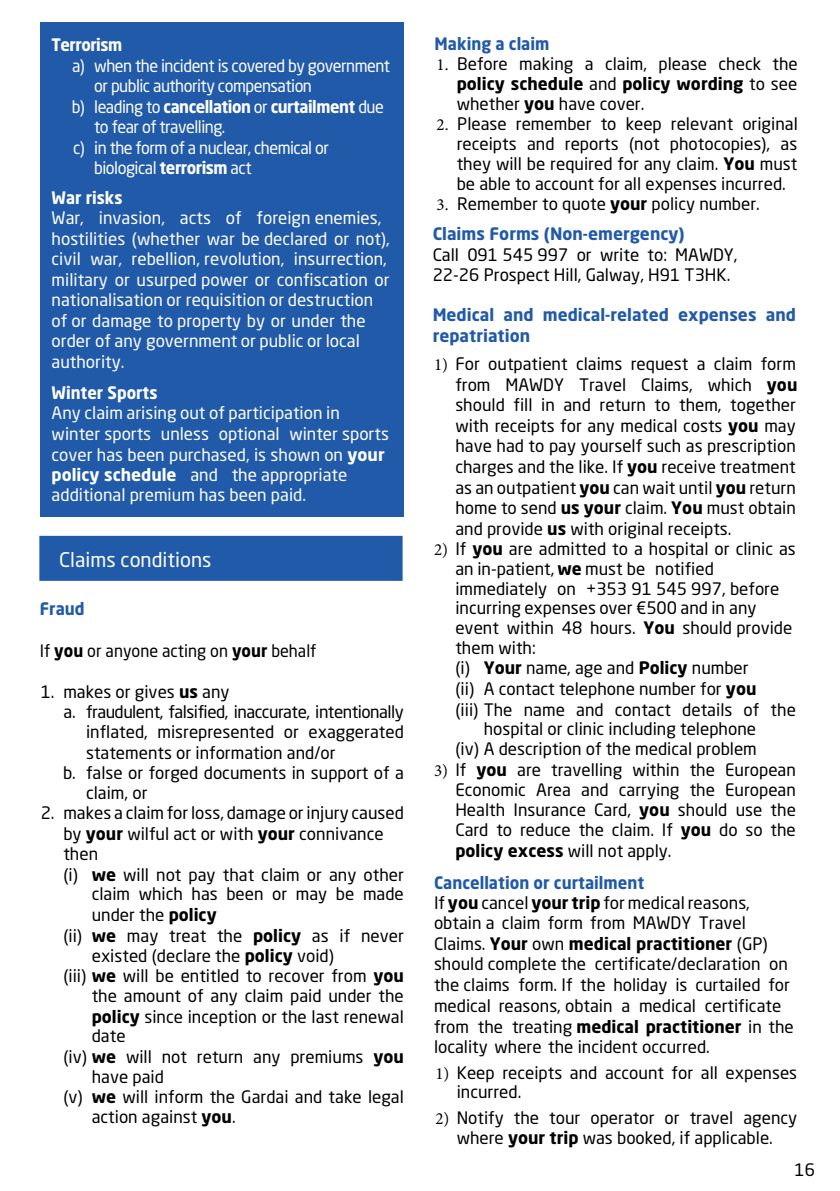
<style>
.page{position:relative;width:840px;height:1191px;background:#fff}
.page>*{position:absolute;margin:0;border:0;box-sizing:border-box;transform-origin:0 0}
.t1{font:20px "Neo Sans W1 G";color:#fff}
.t2{font:17px/20px "Neo Sans Pro";color:#000}
.t3{font:17px "Neo Sans W1 G";color:#000}
.t4{font:17px/20.4px "Neo Sans W1 G";color:#fff}
.t5{font:17px "Neo Sans Pro";letter-spacing:-.03em;color:#fff;scale:.95 1}
.t6{font:700 17px/20.4px "Neo Sans Pro";color:#215aa8}
.t7{font:700 17px "Neo Sans Pro";letter-spacing:-.03em;color:#fff;scale:.95 1}
.t8{font:17px "Neo Sans W1 G";letter-spacing:-.03em;color:#000}
.t9{font:17px "Neo Sans W1 G";color:#000;scale:.95 1}
.t10{font:700 17px "Neo Sans W1 G";color:#fff;scale:.95 1}
.t11{font:700 17px "Neo Sans W1 G";color:#215aa8;scale:.96 1}
.s1{font-weight:400}
.s2{font-weight:700}
.s3{font-family:"Minion Pro"}
.s4{font-weight:700;color:#215aa8}
.s5{font-family:"Neo Sans Pro"}
</style>
<div class="page">
<div style="left:40px;top:22px;width:363px;height:494px;background:#215aa8"></div>
<div style="left:39px;top:536px;width:363px;height:45px;background:#215aa8"></div>
<p class="t7" style="left:51px;top:34px;width:76px">Terrorism</p>
<p class="t5" style="left:72px;top:55px;width:336px">a) when the incident is covered by government</p>
<p class="t5" style="left:94px;top:76px;width:230px">or public authority compensation</p>
<p class="t7" style="left:72px;top:95px;width:330px"><span class="s1">b) leading to</span> cancellation <span class="s1">or</span> curtailment <span class="s1">due</span></p>
<p class="t5" style="left:94px;top:116px;width:139px">to fear of travelling.</p>
<p class="t5" style="left:73px;top:137px;width:271px">c) in the form of a nuclear, chemical or</p>
<p class="t5" style="left:94px;top:157px;width:167px">biological <span class="s2">terrorism</span> act</p>
<p class="t10" style="left:52px;top:187px;width:76px">War risks</p>
<p class="t4" style="left:52px;top:207px;width:339px">War, invasion, acts of foreign enemies, hostilities (whether war be declared or not), civil war, rebellion, revolution, insurrection, military or usurped power or confiscation or nationalisation or requisition or destruction of or damage to property by or under the order of any government or public or local authority.</p>
<p class="t10" style="left:52px;top:382px;width:113px">Winter Sports</p>
<p class="t4" style="left:52px;top:402px;width:338px">Any claim arising out of participation in winter sports unless optional winter sports cover has been purchased, is shown on <span class="s2">your policy schedule</span> and the appropriate additional premium has been paid.</p>
<p class="t1" style="left:59px;top:547px;width:154px">Claims conditions</p>
<p class="t11" style="left:40px;top:598px;width:48px">Fraud</p>
<p class="t9" style="left:40px;top:640px;width:292px">If <span class="s2">you</span> or anyone acting on <span class="s2">your</span> behalf</p>
<p class="t3" style="left:41px;top:681px;width:190px">1. makes or gives <span class="s2">us</span> any</p>
<p class="t8" style="left:63px;top:701px;width:342px">a. fraudulent, falsified, inaccurate, intentionally</p>
<p class="t3" style="left:86px;top:721px;width:319px">inflated, misrepresented or exaggerated</p>
<p class="t3" style="left:86px;top:742px;width:251px">statements or information and/or</p>
<p class="t3" style="left:63px;top:762px;width:342px">b. false or forged documents in support of a</p>
<p class="t3" style="left:86px;top:782px;width:63px">claim, or</p>
<p class="t3" style="left:41px;top:802px;width:364px">2. makes a claim for loss, damage or injury caused</p>
<p class="t3" style="left:63px;top:823px;width:321px">by <span class="s2">your</span> wilful act or with <span class="s2">your</span> connivance</p>
<p class="t3" style="left:63px;top:843px;width:36px">then</p>
<p class="t3" style="left:63px;top:864px;width:342px">(i) <span class="s2">we</span> will not pay that claim or any other</p>
<p class="t3" style="left:92px;top:883px;width:313px">claim which has been or may be made</p>
<p class="t3" style="left:92px;top:904px;width:126px">under the <span class="s2">policy</span></p>
<p class="t3" style="left:63px;top:925px;width:342px">(ii) <span class="s2">we</span> may treat the <span class="s2">policy</span> as if never</p>
<p class="t3" style="left:92px;top:945px;width:243px">existed (declare the <span class="s2">policy</span> void)</p>
<p class="t3" style="left:63px;top:965px;width:342px">(iii) <span class="s2">we</span> will be entitled to recover from <span class="s2">you</span></p>
<p class="t3" style="left:92px;top:985px;width:313px">the amount of any claim paid under the</p>
<p class="t3" style="left:92px;top:1006px;width:313px"><span class="s2">policy</span> since inception or the last renewal</p>
<p class="t3" style="left:92px;top:1025px;width:35px">date</p>
<p class="t3" style="left:63px;top:1046px;width:342px">(iv) <span class="s2">we</span> will not return any premiums <span class="s2">you</span></p>
<p class="t3" style="left:92px;top:1066px;width:74px">have paid</p>
<p class="t3" style="left:63px;top:1086px;width:342px">(v) <span class="s2">we</span> will inform the Gardai and take legal</p>
<p class="t3" style="left:92px;top:1106px;width:145px">action against <span class="s2">you</span>.</p>
<p class="t11" style="left:434px;top:33px;width:121px">Making a claim</p>
<p class="t2" style="left:456px;top:53px;width:342px;text-align:justify;text-indent:-20px"><span class="s3">1.</span> Before making a claim, please check the <span class="s2">policy schedule</span> and <span class="s2">policy wording</span> to see whether <span class="s2">you</span> have cover.</p>
<p class="t2" style="left:456px;top:113px;width:342px;text-align:justify;text-indent:-20px"><span class="s3">2.</span> Please remember to keep relevant original receipts and reports (not photocopies), as they will be required for any claim. <span class="s2">You</span> must be able to account for all expenses incurred.</p>
<p class="t2" style="left:436px;top:194px;width:325px"><span class="s3">3.</span> Remember to quote <span class="s2">your</span> policy number.</p>
<p class="t6" style="left:432px;top:223px;width:253px">Claims Forms (Non-emergency)</p>
<p class="t2" style="left:432px;top:244px;width:306px;line-height:20.6px">Call 091 545 997 or write to: MAWDY,<br>22-26 Prospect Hill, Galway, H91 T3HK.</p>
<p class="t6" style="left:432px;top:304px;width:364px">Medical and medical-related expenses and repatriation</p>
<p class="t2" style="left:455px;top:353px;width:343px;line-height:20.6px;text-align:justify;text-indent:-21px"><span class="s3">1)</span> For outpatient claims request a claim form from MAWDY Travel Claims, which <span class="s2">you </span>should fill in and return to them, together with receipts for any medical costs <span class="s2">you</span> may have had to pay yourself such as prescription charges and the like. If <span class="s2">you</span> receive treatment as an outpatient <span class="s2">you</span> can wait until <span class="s2">you</span> return home to send <span class="s2">us your</span> claim. <span class="s2">You</span> must obtain and provide <span class="s2">us</span> with original receipts.</p>
<p class="t2" style="left:455px;top:539px;width:342px;text-indent:-21px"><span class="s3">2)</span> If <span class="s2">you</span> are admitted to a hospital or clinic as an in-patient, <span class="s2">we</span> must be notified immediately on +353 91 545 997, before incurring expenses over €500 and in any event within 48 hours. <span class="s2">You</span> should provide them with:<br>(i) <span class="s2">Your</span> name, age and <span class="s2">Policy</span> number<br>(ii) A contact telephone number for <span class="s2">you<br></span>(iii) The name and contact details of the</p>
<p class="t2" style="left:455px;top:718px;width:303px;text-align:right">hospital or clinic including telephone<br>(iv) A description of the medical problem</p>
<p class="t2" style="left:455px;top:759px;width:342px;text-align:justify;text-indent:-21px"><span class="s3">3)</span> If <span class="s2">you</span> are travelling within the European Economic Area and carrying the European Health Insurance Card, <span class="s2">you</span> should use the Card to reduce the claim. If <span class="s2">you</span> do so the <span class="s2">policy excess</span> will not apply.</p>
<p class="t2" style="left:434px;top:872px;width:361px"><span class="s4">Cancellation or curtailment<br></span>If <span class="s2">you</span> cancel <span class="s2">your trip</span> for medical reasons, obtain a claim form from MAWDY Travel Claims. <span class="s2">Your</span> own <span class="s2">medical practitioner</span> (GP) should complete the certificate/declaration on the claims form. If the holiday is curtailed for medical reasons, obtain a medical certificate from the treating <span class="s2">medical practitioner</span> in the locality where the incident occurred.</p>
<p class="t2" style="left:456px;top:1062px;width:342px;line-height:19.2px;text-indent:-21px"><span class="s3">1)</span> Keep receipts and account for all expenses incurred.</p>
<p class="t2" style="left:435px;top:1107px;width:363px;text-align:center"><span class="s3">2)</span> Notify the tour operator or travel agency where <span class="s2">your trip</span> was booked, if applicable.</p>
<p class="t3" style="left:793px;top:1159px;width:22px">1<span class="s5">6</span></p>
</div>
